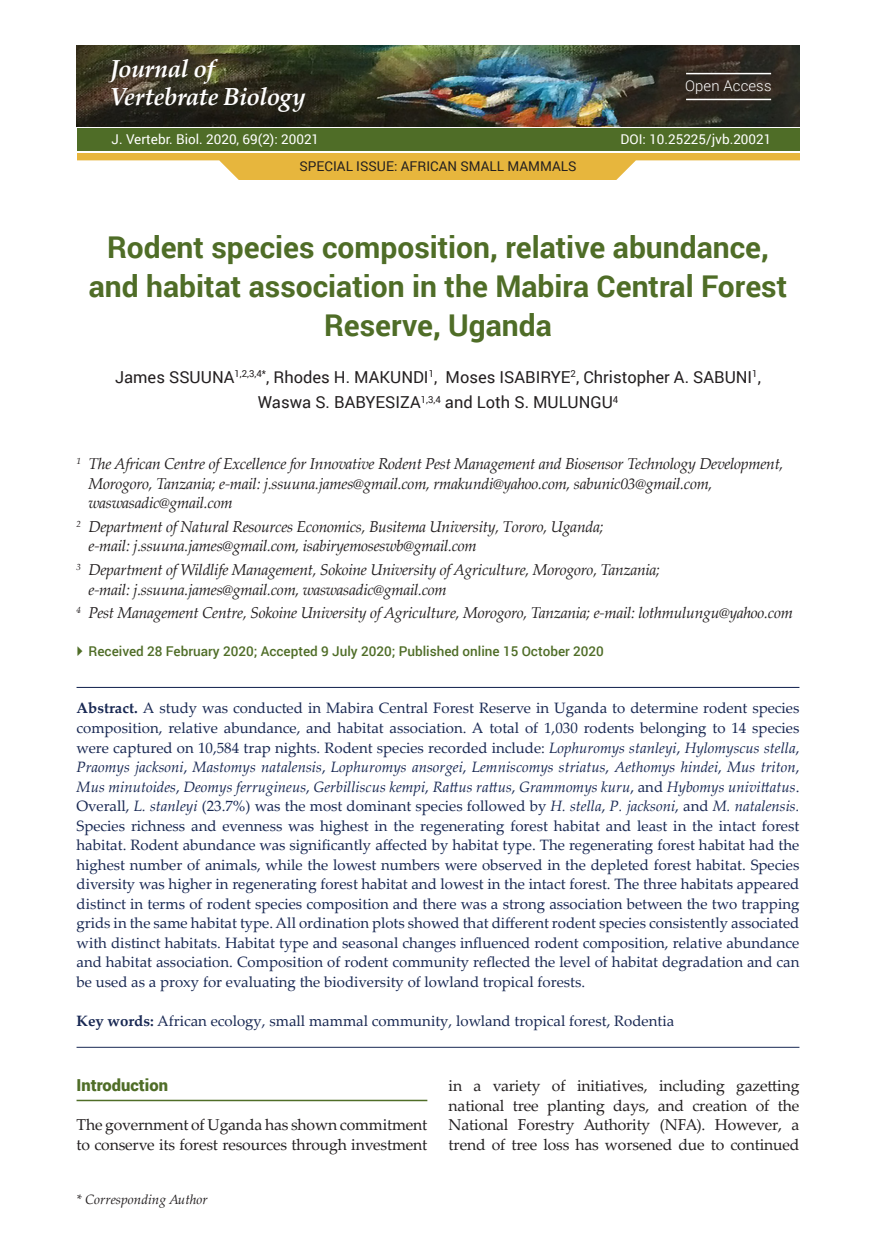
<style>
.page{position:relative;width:876px;height:1238px;background:#fff}
.page>*{position:absolute;margin:0;border:0;box-sizing:border-box;transform-origin:0 0}
.t1{font:700 30px/39px "Roboto";color:#4f6d27;text-align:center}
.t2{font:italic 700 24.6px/28.2px "Palatino Linotype";letter-spacing:-.025em;color:#fff}
.t3{font:16.5px/25.5px "Roboto";color:#231f20;text-align:center}
.t4{font:900 16.5px "Roboto";color:#4f6d27}
.t5{font:italic 15.75px/19.5px "Palatino Linotype";letter-spacing:-.02em;color:#231f20}
.t6{font:15.75px/19.5px "Palatino Linotype";letter-spacing:-.01em;color:#231f20}
.t7{font:15px/19.5px "Palatino Linotype";color:#182853;text-align:justify}
.t8{font:300 14.85px "Roboto";letter-spacing:.01em;color:#fff}
.t9{font:500 13.5px "Roboto";color:#4f6d27}
.t10{font:13.5px "Roboto";color:#fff}
.t11{font:13.5px "Roboto";color:#231f20}
.t12{font:italic 13.5px "Palatino Linotype";color:#231f20}
.s1{font-weight:700}
.s2{font-style:italic}
</style>
<div class="page">
<hr style="left:77px;top:1099px;width:350px;height:2px;background:#4f6d27">
<hr style="left:77px;top:687px;width:722px;height:1px;background:#182853">
<hr style="left:77px;top:1046px;width:722px;height:1px;background:#182853">
<img style="left:77px;top:46px;width:722px;height:80px">
<div style="left:77px;top:128px;width:722px;height:23px;background:#4f6d27"></div>
<hr style="left:686px;top:73px;width:85px;height:1px;background:#fff">
<hr style="left:686px;top:99px;width:85px;height:1px;background:#fff">
<div style="left:77px;top:153px;width:722px;height:27px;background:#e7b63d"></div>
<svg style="left:77px;top:160px;width:162px;height:20px;background:#fdf9ef"></svg>
<svg style="left:616px;top:160px;width:184px;height:20px;background:#fdf9f0"></svg>
<h2 class="t2" style="left:110px;top:54px;width:198px">Journal of<br>Vertebrate Biology</h2>
<p class="t8" style="left:685px;top:75px;width:88px">Open Access</p>
<p class="t10" style="left:112px;top:130px;width:209px">J. Vertebr. Biol. 2020, 69(2): 20021</p>
<p class="t10" style="left:621px;top:130px;width:152px">DOI: 10.25225/jvb.20021</p>
<p class="t11" style="left:299px;top:157px;width:278px">SPECIAL ISSUE: AFRICAN SMALL MAMMALS</p>
<h1 class="t1" style="left:89px;top:227px;width:700px">Rodent species composition, relative abundance, and habitat association in the Mabira Central Forest<br>Reserve, Uganda</h1>
<p class="t3" style="left:115px;top:363px;width:647px">James SSUUNA<sup>1,2,3,4*</sup>, Rhodes H. MAKUNDI<sup>1</sup>, Moses ISABIRYE<sup>2</sup>, Christopher A. SABUNI<sup>1</sup>,<br>Waswa S. BABYESIZA<sup>1,3,4</sup> and Loth S. MULUNGU<sup>4</sup></p>
<p class="t5" style="left:89px;top:453px;width:696px;text-indent:-12px"><sup>1</sup> The African Centre of Excellence for Innovative Rodent Pest Management and Biosensor Technology Development,<br>Morogoro, Tanzania; e-mail: j.ssuuna.james@gmail.com, rmakundi@yahoo.com, sabunic03@gmail.com, waswasadic@gmail.com</p>
<p class="t5" style="left:89px;top:516px;width:517px;text-indent:-12px"><sup>2</sup> Department of Natural Resources Economics, Busitema University, Tororo, Uganda; e-mail: j.ssuuna.james@gmail.com, isabiryemoseswb@gmail.com</p>
<p class="t5" style="left:89px;top:559px;width:573px;text-indent:-12px"><sup>3</sup> Department of Wildlife Management, Sokoine University of Agriculture, Morogoro, Tanzania; e-mail: j.ssuuna.james@gmail.com, waswasadic@gmail.com</p>
<p class="t5" style="left:77px;top:602px;width:718px"><sup>4</sup> Pest Management Centre, Sokoine University of Agriculture, Morogoro, Tanzania; e-mail: lothmulungu@yahoo.com</p>
<p class="t9" style="left:89px;top:642px;width:517px">Received 28 February 2020; Accepted 9 July 2020; Published online 15 October 2020</p>
<p class="t7" style="left:77px;top:698px;width:724px"><span class="s1">Abstract.</span> A study was conducted in Mabira Central Forest Reserve in Uganda to determine rodent species composition, relative abundance, and habitat association. A total of 1,030 rodents belonging to 14 species were captured on 10,584 trap nights. Rodent species recorded include: <span class="s2">Lophuromys stanleyi</span>, <span class="s2">Hylomyscus stella</span>, <span class="s2">Praomys jacksoni</span>, <span class="s2">Mastomys natalensis</span>, <span class="s2">Lophuromys ansorgei</span>, <span class="s2">Lemniscomys striatus</span>, <span class="s2">Aethomys hindei</span>, <span class="s2">Mus triton</span>, <span class="s2">Mus minutoides</span>, <span class="s2">Deomys ferrugineus</span>, <span class="s2">Gerbilliscus kempi</span>, <span class="s2">Rattus rattus</span>, <span class="s2">Grammomys kuru</span>, and <span class="s2">Hybomys univittatus</span>.<br>Overall, <span class="s2">L. stanleyi</span> (23.7%) was the most dominant species followed by <span class="s2">H. stella</span>, <span class="s2">P. jacksoni</span>, and <span class="s2">M. natalensis.<br></span>Species richness and evenness was highest in the regenerating forest habitat and least in the intact forest habitat. Rodent abundance was significantly affected by habitat type. The regenerating forest habitat had the highest number of animals, while the lowest numbers were observed in the depleted forest habitat. Species diversity was higher in regenerating forest habitat and lowest in the intact forest. The three habitats appeared distinct in terms of rodent species composition and there was a strong association between the two trapping grids in the same habitat type. All ordination plots showed that different rodent species consistently associated with distinct habitats. Habitat type and seasonal changes influenced rodent composition, relative abundance and habitat association. Composition of rodent community reflected the level of habitat degradation and can be used as a proxy for evaluating the biodiversity of lowland tropical forests.</p>
<p class="t7" style="left:77px;top:1010px;width:599px"><span class="s1">Key words:</span> African ecology, small mammal community, lowland tropical forest, Rodentia</p>
<p class="t4" style="left:77px;top:1073px;width:93px">Introduction</p>
<p class="t6" style="left:77px;top:1114px;width:352px">The government of Uganda has shown commitment to conserve its forest resources through investment</p>
<p class="t12" style="left:77px;top:1189px;width:133px">* Corresponding Author</p>
<p class="t6" style="left:449px;top:1075px;width:352px;text-align:justify">in a variety of initiatives, including gazetting national tree planting days, and creation of the National Forestry Authority (NFA). However, a trend of tree loss has worsened due to continued</p>
</div>
